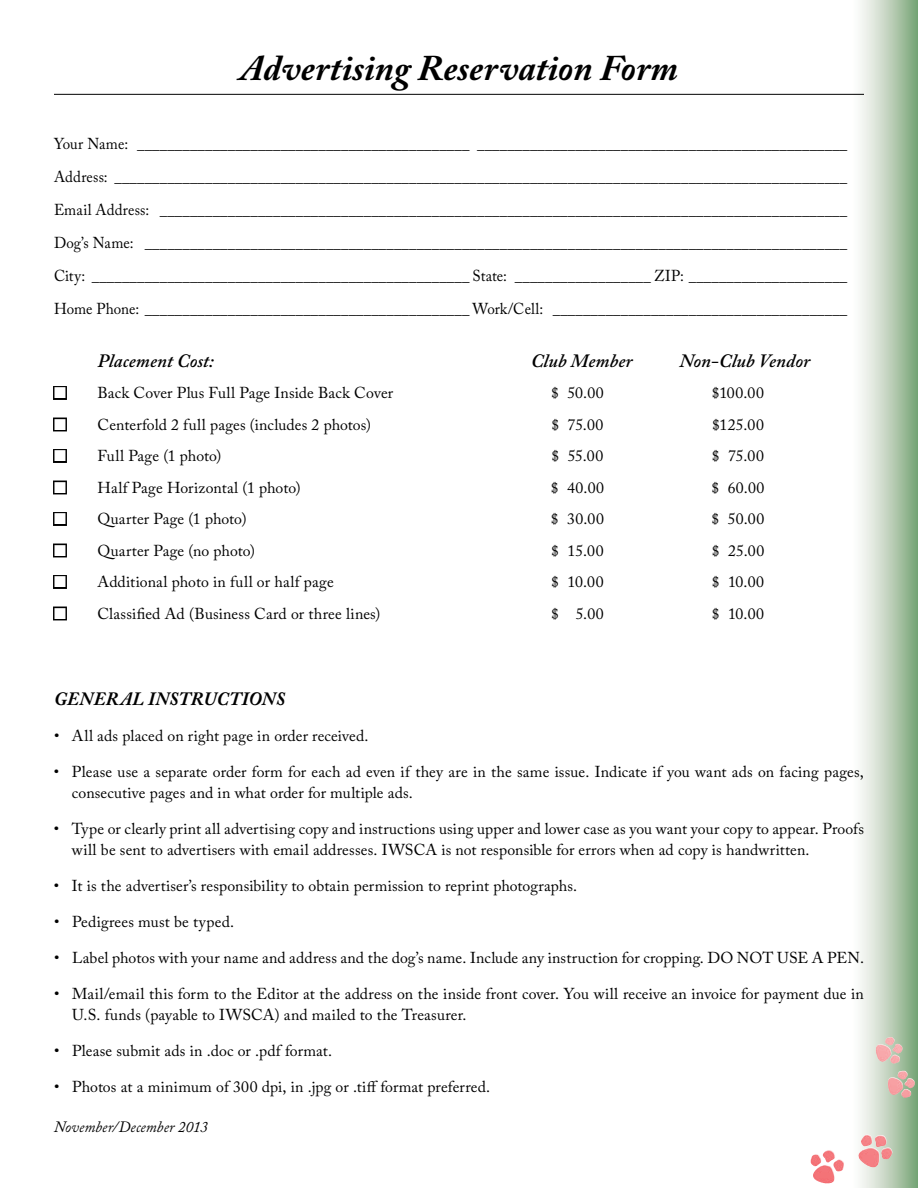
<style>
.page{position:relative;width:918px;height:1188px;background:#fff}
.page>*{position:absolute;margin:0;border:0;box-sizing:border-box;transform-origin:0 0}
.t1{font:italic 700 36px "Adobe Caslon Pro";color:#000}
.t2{font:italic 600 18.75px "Adobe Caslon Pro";letter-spacing:.005em;color:#000}
.t3{font:italic 700 18.75px "Adobe Caslon Pro";letter-spacing:.025em;color:#000;scale:.95 1}
.t4{font:15.75px/21px "Adobe Caslon Pro";letter-spacing:.01em;color:#000}
.t5{font:15.75px/33px "Adobe Caslon Pro";letter-spacing:.01em;color:#000;text-align:justify;scale:.95 1}
.t6{font:italic 15.75px "Adobe Caslon Pro";letter-spacing:.01em;color:#000;scale:.95 1}
.s1{color:#fff}
</style>
<div class="page">
<div style="left:850px;top:0;width:68px;height:1188px;background:linear-gradient(to right,#fff,#82a87d)"></div>
<img style="left:887px;top:950px;width:31px;height:88px">
<hr style="left:54px;top:94px;width:810px;height:1px;background:#000">
<div style="left:53px;top:386px;width:14px;height:14px;border:3px solid #000"></div>
<div style="left:53px;top:418px;width:14px;height:13px;border:3px solid #000"></div>
<div style="left:53px;top:449px;width:14px;height:14px;border:3px solid #000"></div>
<div style="left:53px;top:481px;width:14px;height:13px;border:3px solid #000"></div>
<div style="left:53px;top:512px;width:14px;height:14px;border:3px solid #000"></div>
<div style="left:53px;top:544px;width:14px;height:13px;border:3px solid #000"></div>
<div style="left:53px;top:575px;width:14px;height:14px;border:3px solid #000"></div>
<div style="left:53px;top:607px;width:14px;height:13px;border:3px solid #000"></div>
<h1 class="t1" style="left:240px;top:47px;width:440px">Advertising Reservation Form</h1>
<p class="t5" style="left:54px;top:128px;width:837px">Your Name: ____________________________________________ _________________________________________________ Address: _________________________________________________________________________________________________ Email Address: ___________________________________________________________________________________________ Dog’s Name: _____________________________________________________________________________________________ City: __________________________________________________ State: __________________ ZIP: _____________________ Home Phone: ___________________________________________ Work/Cell: _______________________________________</p>
<p class="t2" style="left:98px;top:350px;width:118px">Placement Cost:</p>
<p class="t2" style="left:531px;top:350px;width:103px">Club Member</p>
<p class="t2" style="left:680px;top:350px;width:132px">Non-Club Vendor</p>
<p class="t4" style="left:54px;top:383px;width:341px"><span class="s1">■</span> Back Cover Plus Full Page Inside Back Cover</p>
<p class="t4" style="left:551px;top:383px;width:54px">$ 50.00</p>
<p class="t4" style="left:712px;top:383px;width:54px">$100.00</p>
<p class="t4" style="left:54px;top:414px;width:319px"><span class="s1">■</span> Centerfold 2 full pages (includes 2 photos)</p>
<p class="t4" style="left:551px;top:414px;width:54px">$ 75.00</p>
<p class="t4" style="left:712px;top:414px;width:53px">$125.00</p>
<p class="t4" style="left:54px;top:446px;width:169px"><span class="s1">■</span> Full Page (1 photo)</p>
<p class="t4" style="left:552px;top:446px;width:53px">$ 55.00</p>
<p class="t4" style="left:712px;top:446px;width:54px">$ 75.00</p>
<p class="t4" style="left:54px;top:477px;width:248px"><span class="s1">■</span> Half Page Horizontal (1 photo)</p>
<p class="t4" style="left:551px;top:477px;width:55px">$ 40.00</p>
<p class="t4" style="left:711px;top:477px;width:55px">$ 60.00</p>
<p class="t4" style="left:54px;top:509px;width:194px"><span class="s1">■</span> Quarter Page (1 photo)</p>
<p class="t4" style="left:551px;top:509px;width:55px">$ 30.00</p>
<p class="t4" style="left:712px;top:509px;width:54px">$ 50.00</p>
<p class="t4" style="left:54px;top:540px;width:203px"><span class="s1">■</span> Quarter Page (no photo)</p>
<p class="t4" style="left:551px;top:540px;width:54px">$ 15.00</p>
<p class="t4" style="left:712px;top:540px;width:54px">$ 25.00</p>
<p class="t4" style="left:54px;top:572px;width:281px"><span class="s1">■</span> Additional photo in full or half page</p>
<p class="t4" style="left:551px;top:572px;width:54px">$ 10.00</p>
<p class="t4" style="left:712px;top:572px;width:54px">$ 10.00</p>
<p class="t4" style="left:54px;top:603px;width:328px"><span class="s1">■</span> Classified Ad (Business Card or three lines)</p>
<p class="t4" style="left:551px;top:603px;width:54px">$ 5.00</p>
<p class="t4" style="left:712px;top:603px;width:54px">$ 10.00</p>
<p class="t3" style="left:54px;top:688px;width:245px">GENERAL INSTRUCTIONS</p>
<p class="t4" style="left:54px;top:725px;width:316px">• All ads placed on right page in order received.</p>
<p class="t4" style="left:72px;top:761px;width:793px;text-indent:-18px">• Please use a separate order form for each ad even if they are in the same issue. Indicate if you want ads on facing pages, consecutive pages and in what order for multiple ads.</p>
<p class="t4" style="left:72px;top:818px;width:793px;text-indent:-18px">• Type or clearly print all advertising copy and instructions using upper and lower case as you want your copy to appear. Proofs will be sent to advertisers with email addresses. IWSCA is not responsible for errors when ad copy is handwritten.</p>
<p class="t4" style="left:54px;top:875px;width:525px">• It is the advertiser’s responsibility to obtain permission to reprint photographs.</p>
<p class="t4" style="left:54px;top:911px;width:182px">• Pedigrees must be typed.</p>
<p class="t4" style="left:54px;top:947px;width:812px">• Label photos with your name and address and the dog’s name. Include any instruction for cropping. DO NOT USE A PEN.</p>
<p class="t4" style="left:72px;top:983px;width:794px;text-indent:-18px">• Mail/email this form to the Editor at the address on the inside front cover. You will receive an invoice for payment due in<br>U.S. funds (payable to IWSCA) and mailed to the Treasurer.</p>
<p class="t4" style="left:54px;top:1040px;width:280px">• Please submit ads in .doc or .pdf format.</p>
<p class="t4" style="left:54px;top:1076px;width:438px">• Photos at a minimum of 300 dpi, in .jpg or .tiff format preferred.</p>
<p class="t6" style="left:54px;top:1117px;width:163px">November/December 2013</p>
</div>
